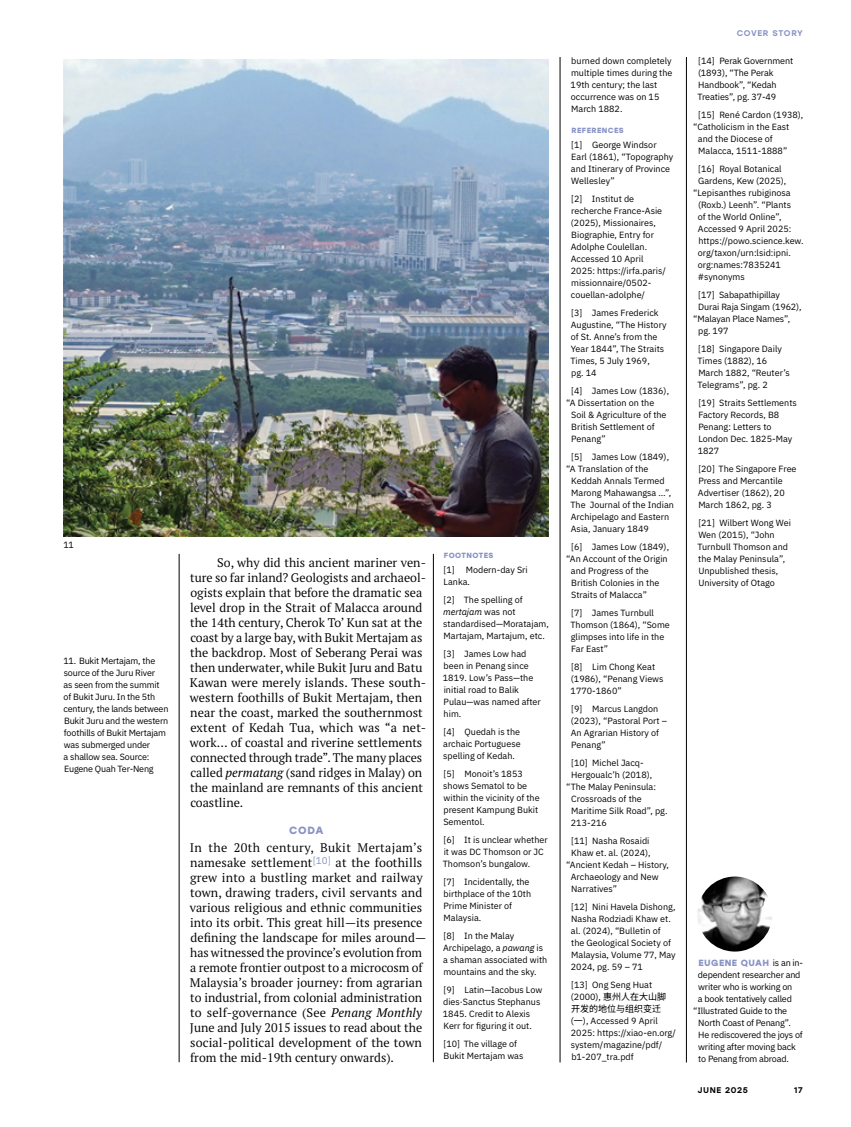
<style>
.page{position:relative;width:851px;height:1127px;background:#fff}
.page>*{position:absolute;margin:0;border:0;box-sizing:border-box;transform-origin:0 0}
.t1{font:12.45px/15px "PT Serif Pro";color:#000}
.t2{font:700 10.5px "Stolzl";color:#8793c4}
.t3{font:9px/12px "IBM Plex Sans";color:#000}
.t4{font:9px/12px "IBM Plex Sans";letter-spacing:-.02em;color:#000}
.t5{font:700 9px "Stolzl";letter-spacing:.05em;color:#8793c4}
.t6{font:9px "Noto Sans SC";color:#000}
.t7{font:500 8.25px "Stolzl";letter-spacing:.08em;color:#000}
.t8{font:500 8.25px "Stolzl";letter-spacing:.08em;color:#8793c4}
.t9{font:700 7.5px "Stolzl";letter-spacing:.05em;color:#8793c4}
.s1{font-style:italic}
.s2{font-family:"Noto Sans SC"}
.s3{font-family:"IBM Plex Sans";font-weight:400;color:#000}
</style>
<div class="page">
<img style="left:63px;top:59px;width:485px;height:478px">
<hr style="left:433px;top:554px;width:1px;height:508px;background:#000">
<hr style="left:559px;top:57px;width:1px;height:1005px;background:#000">
<hr style="left:686px;top:57px;width:1px;height:1005px;background:#000">
<hr style="left:179px;top:554px;width:1px;height:508px;background:#000">
<img style="left:697px;top:876px;width:75px;height:75px;border-radius:37px">
<p class="t3" style="left:63px;top:537px;width:12px">11</p>
<p class="t4" style="left:63px;top:654px;width:107px">11. Bukit Mertajam, the source of the Juru River<br>as seen from the summit of Bukit Juru. In the 5th century, the lands between<br>Bukit Juru and the western foothills of Bukit Mertajam was submerged under<br>a shallow sea. Source:<br>Eugene Quah Ter-Neng</p>
<p class="t1" style="left:190px;top:555px;width:238px;text-indent:27px">So, why did this ancient mariner ven&shy;ture so far inland? Geologists and archaeol&shy;ogists explain that before the dramatic sea level drop in the Strait of Malacca around the 14th century, Cherok To’ Kun sat at the coast by a large bay, with Bukit Mertajam as the backdrop. Most of Seberang Perai was then underwater, while Bukit Juru and Batu Kawan were merely islands. These south&shy;western foothills of Bukit Mertajam, then near the coast, marked the southernmost extent of Kedah Tua, which was “a net&shy;work… of coastal and riverine settlements connected through trade”. The many places called <span class="s1">permatang</span> (sand ridges in Malay) on the mainland are remnants of this ancient coastline.</p>
<p class="t2" style="left:289px;top:823px;width:36px">CODA</p>
<p class="t1" style="left:190px;top:840px;width:238px">In the 20th century, Bukit Mertajam’s namesake settlement<sup>[10]</sup> at the foothills grew into a bustling market and railway town, drawing traders, civil servants and various religious and ethnic communities into its orbit. This great hill—its presence defining the landscape for miles around— has witnessed the province’s evolution from a remote frontier outpost to a microcosm of Malaysia’s broader journey: from agrarian to industrial, from colonial administration to self-governance (See <span class="s1">Penang Monthly </span>June and July 2015 issues to read about the social-political development of the town from the mid-19th century onwards).</p>
<p class="t9" style="left:444px;top:550px;width:51px">FOOTNOTES</p>
<p class="t3" style="left:443px;top:563px;width:86px">[1] Modern-day Sri<br>Lanka.</p>
<p class="t3" style="left:443px;top:593px;width:107px">[2] The spelling of <span class="s1">mertajam</span> was not standardised—Moratajam,<br>Martajam, Martajum, etc.</p>
<p class="t3" style="left:443px;top:647px;width:99px">[3] James Low had been in Penang since<br>1819. Low’s Pass—the initial road to Balik<br>Pulau—was named after him.</p>
<p class="t3" style="left:443px;top:725px;width:79px;text-align:justify">[4] Quedah is the archaic Portuguese spelling of Kedah.</p>
<p class="t3" style="left:443px;top:767px;width:98px">[5] Monoit’s 1853 shows Sematol to be within the vicinity of the present Kampung Bukit<br>Sementol.</p>
<p class="t3" style="left:442px;top:833px;width:107px">[6] It is unclear whether it was DC Thomson or JC<br>Thomson’s bungalow.</p>
<p class="t3" style="left:443px;top:875px;width:89px">[7] Incidentally, the birthplace of the 10th<br>Prime Minister of<br>Malaysia.</p>
<p class="t3" style="left:443px;top:929px;width:106px">[8] In the Malay<br>Archipelago, a <span class="s1">pawang</span> is a shaman associated with mountains and the sky.</p>
<p class="t3" style="left:443px;top:983px;width:101px">[9] Latin—Iacobus Low dies·Sanctus Stephanus<br>1845. Credit to Alexis<br>Kerr for figuring it out.</p>
<p class="t3" style="left:443px;top:1037px;width:81px">[10] The village of<br>Bukit Mertajam was</p>
<p class="t3" style="left:570px;top:54px;width:103px">burned down completely multiple times during the<br>19th century; the last occurrence was on 15<br>March 1882.</p>
<p class="t9" style="left:571px;top:125px;width:54px">REFERENCES</p>
<p class="t3" style="left:570px;top:138px;width:104px">[1] George Windsor<br>Earl (1861), “Topography and Itinerary of Province<br>Wellesley”</p>
<p class="t3" style="left:570px;top:192px;width:97px">[2] Institut de recherche France-Asie (2025), Missionaires,<br>Biographie, Entry for<br>Adolphe Coulellan.<br>Accessed 10 April<br>2025: https://irfa.paris/ missionnaire/0502- couellan-adolphe/</p>
<p class="t3" style="left:570px;top:306px;width:98px">[3] James Frederick<br>Augustine, “The History of St. Anne’s from the<br>Year 1844”, The Straits<br>Times, 5 July 1969,<br>pg. 14</p>
<p class="t3" style="left:571px;top:384px;width:99px">[4] James Low (1836),</p>
<p class="t3" style="left:566px;top:396px;width:90px">“A Dissertation on the</p>
<p class="t3" style="left:571px;top:408px;width:97px">Soil &amp; Agriculture of the</p>
<p class="t3" style="left:571px;top:420px;width:85px">British Settlement of</p>
<p class="t3" style="left:571px;top:432px;width:36px">Penang”</p>
<p class="t3" style="left:571px;top:450px;width:99px">[5] James Low (1849),</p>
<p class="t3" style="left:566px;top:462px;width:84px">“A Translation of the</p>
<p class="t3" style="left:571px;top:474px;width:95px">Keddah Annals Termed</p>
<p class="t3" style="left:571px;top:486px;width:101px">Marong Mahawangsa …”,</p>
<p class="t3" style="left:570px;top:498px;width:105px">The Journal of the Indian</p>
<p class="t3" style="left:570px;top:510px;width:100px">Archipelago and Eastern</p>
<p class="t3" style="left:570px;top:522px;width:79px">Asia, January 1849</p>
<p class="t3" style="left:571px;top:540px;width:99px">[6] James Low (1849),</p>
<p class="t3" style="left:566px;top:552px;width:103px">“An Account of the Origin</p>
<p class="t3" style="left:570px;top:564px;width:79px">and Progress of the</p>
<p class="t3" style="left:571px;top:576px;width:90px">British Colonies in the</p>
<p class="t3" style="left:571px;top:588px;width:77px">Straits of Malacca”</p>
<p class="t3" style="left:570px;top:606px;width:101px">[7] James Turnbull<br>Thomson (1864), “Some glimpses into life in the<br>Far East”</p>
<p class="t3" style="left:570px;top:660px;width:94px">[8] Lim Chong Keat (1986), “Penang Views<br>1770-1860”</p>
<p class="t3" style="left:570px;top:702px;width:98px">[9] Marcus Langdon (2023), “Pastoral Port –<br>An Agrarian History of<br>Penang”</p>
<p class="t3" style="left:571px;top:756px;width:74px">[10] Michel Jacq-</p>
<p class="t3" style="left:571px;top:768px;width:82px">Hergoualc’h (2018),</p>
<p class="t3" style="left:566px;top:780px;width:91px">“The Malay Peninsula:</p>
<p class="t3" style="left:571px;top:792px;width:72px">Crossroads of the</p>
<p class="t3" style="left:571px;top:804px;width:98px">Maritime Silk Road”, pg.</p>
<p class="t3" style="left:570px;top:816px;width:37px">213-216</p>
<p class="t3" style="left:571px;top:834px;width:80px">[11] Nasha Rosaidi</p>
<p class="t3" style="left:571px;top:846px;width:81px">Khaw et. al. (2024),</p>
<p class="t3" style="left:566px;top:858px;width:104px">“Ancient Kedah – History,</p>
<p class="t3" style="left:570px;top:870px;width:89px">Archaeology and New</p>
<p class="t3" style="left:571px;top:882px;width:47px">Narratives”</p>
<p class="t3" style="left:570px;top:900px;width:106px">[12] Nini Havela Dishong,<br>Nasha Rodziadi Khaw et. al. (2024), “Bulletin of the Geological Society of<br>Malaysia, Volume 77, May<br>2024, pg. 59 – 71</p>
<p class="t3" style="left:571px;top:978px;width:97px">[13] Ong Seng Huat (2000), <span class="s2">惠州人在大山脚</span></p>
<p class="t6" style="left:571px;top:1003px;width:91px">开发的地位与组织变迁</p>
<p class="t3" style="left:570px;top:1014px;width:107px">(<span class="s2">一</span>), Accessed 9 April<br>2025: https://xiao-en.org/ system/magazine/pdf/ b1-207_tra.pdf</p>
<p class="t8" style="left:736px;top:28px;width:68px">COVER STORY</p>
<p class="t3" style="left:697px;top:54px;width:97px">[14] Perak Government (1893), “The Perak<br>Handbook”, “Kedah<br>Treaties”, pg. 37-49</p>
<p class="t3" style="left:698px;top:108px;width:106px">[15] René Cardon (1938),</p>
<p class="t3" style="left:693px;top:120px;width:98px">“Catholicism in the East</p>
<p class="t3" style="left:697px;top:132px;width:76px">and the Diocese of</p>
<p class="t3" style="left:698px;top:144px;width:90px">Malacca, 1511-1888”</p>
<p class="t3" style="left:698px;top:162px;width:85px">[16] Royal Botanical</p>
<p class="t3" style="left:698px;top:174px;width:89px">Gardens, Kew (2025),</p>
<p class="t3" style="left:693px;top:186px;width:99px">“Lepisanthes rubiginosa</p>
<p class="t3" style="left:698px;top:198px;width:95px">(Roxb.) Leenh”. “Plants</p>
<p class="t3" style="left:697px;top:210px;width:85px">of the World Online”,</p>
<p class="t3" style="left:697px;top:222px;width:95px">Accessed 9 April 2025:</p>
<p class="t3" style="left:698px;top:234px;width:107px">https://powo.science.kew.</p>
<p class="t3" style="left:697px;top:246px;width:94px">org/taxon/urn:lsid:ipni.</p>
<p class="t3" style="left:697px;top:258px;width:85px">org:names:7835241</p>
<p class="t3" style="left:697px;top:270px;width:49px">#synonyms</p>
<p class="t3" style="left:698px;top:288px;width:83px">[17] Sabapathipillay</p>
<p class="t3" style="left:698px;top:300px;width:105px">Durai Raja Singam (1962),</p>
<p class="t3" style="left:693px;top:312px;width:98px">“Malayan Place Names”,</p>
<p class="t3" style="left:698px;top:324px;width:32px">pg. 197</p>
<p class="t3" style="left:697px;top:342px;width:94px">[18] Singapore Daily<br>Times (1882), 16<br>March 1882, “Reuter’s<br>Telegrams”, pg. 2</p>
<p class="t3" style="left:697px;top:396px;width:101px">[19] Straits Settlements<br>Factory Records, B8<br>Penang: Letters to<br>London Dec. 1825-May<br>1827</p>
<p class="t3" style="left:697px;top:462px;width:100px">[20] The Singapore Free<br>Press and Mercantile<br>Advertiser (1862), 20<br>March 1862, pg. 3</p>
<p class="t3" style="left:697px;top:516px;width:95px">[21] Wilbert Wong Wei<br>Wen (2015), “John<br>Turnbull Thomson and the Malay Peninsula”,<br>Unpublished thesis,<br>University of Otago</p>
<p class="t5" style="left:698px;top:956px;width:106px">EUGENE QUAH <span class="s3">is an in-</span></p>
<p class="t4" style="left:697px;top:968px;width:104px">dependent researcher and</p>
<p class="t4" style="left:698px;top:980px;width:96px">writer who is working on</p>
<p class="t4" style="left:697px;top:992px;width:95px">a book tentatively called</p>
<p class="t4" style="left:693px;top:1004px;width:95px">“Illustrated Guide to the</p>
<p class="t4" style="left:698px;top:1016px;width:94px">North Coast of Penang”.</p>
<p class="t4" style="left:698px;top:1028px;width:106px">He rediscovered the joys of</p>
<p class="t4" style="left:698px;top:1040px;width:99px">writing after moving back</p>
<p class="t4" style="left:698px;top:1052px;width:92px">to Penang from abroad.</p>
<p class="t7" style="left:697px;top:1084px;width:52px">JUNE 2025</p>
<p class="t7" style="left:794px;top:1084px;width:10px">17</p>
</div>
